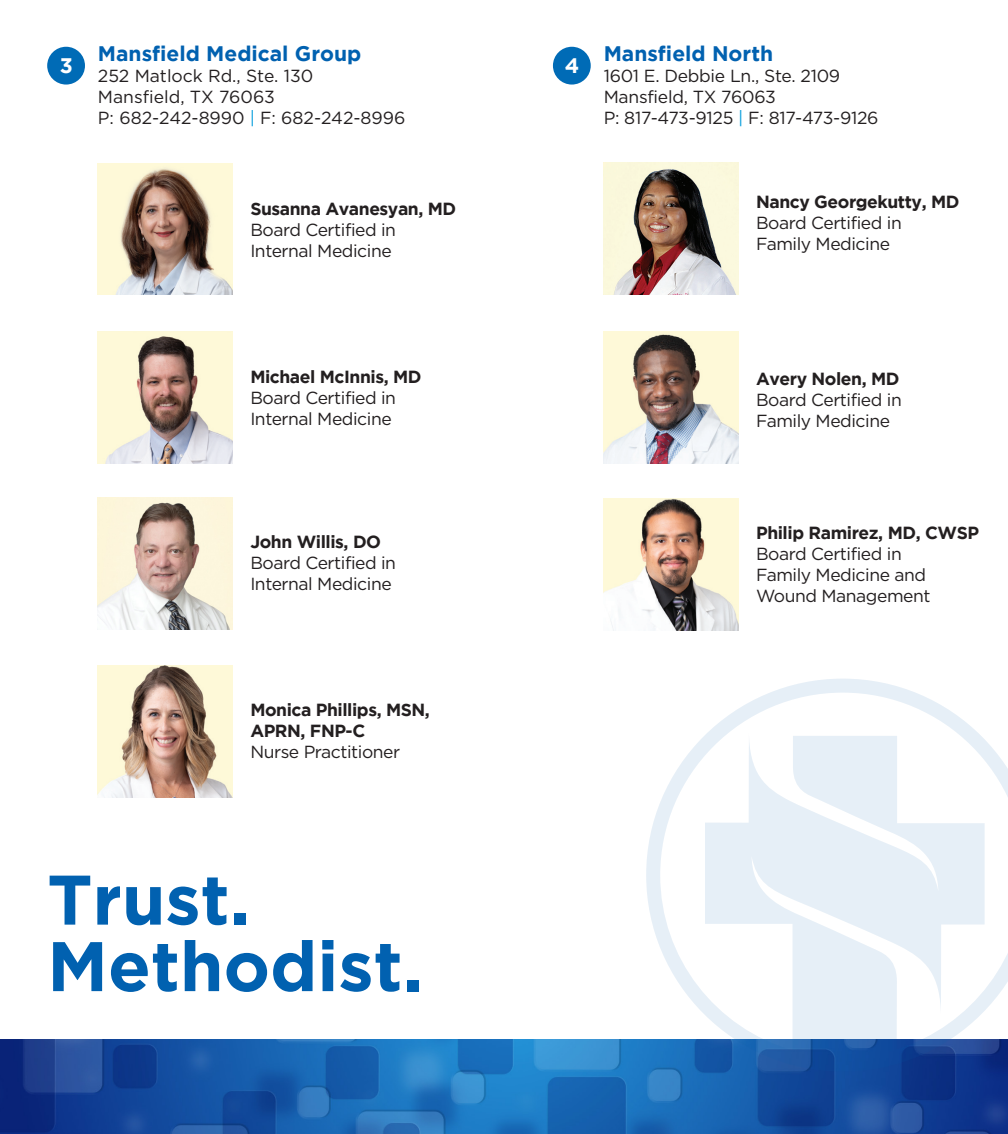
<style>
.page{position:relative;width:1008px;height:1134px;background:#fff}
.page>*{position:absolute;margin:0;border:0;box-sizing:border-box;transform-origin:0 0}
.t1{font:700 70px/66.5px "Gotham";color:#0161b0}
.t2{font:700 21px "Gotham";color:#0161b0}
.t3{font:700 21px "Gotham";color:#fff}
.t4{font:17.5px/21px "Gotham";letter-spacing:-.025em;color:#231f20}
.t5{font:700 17.5px/21px "Gotham";letter-spacing:-.025em;color:#231f20}
.t6{font:17.5px/21px "Gotham";color:#231f20}
.s1{color:#069ddc}
</style>
<div class="page">
<img style="left:98px;top:163px;width:135px;height:132px">
<img style="left:98px;top:331px;width:135px;height:133px">
<img style="left:98px;top:498px;width:135px;height:132px">
<img style="left:98px;top:665px;width:135px;height:133px">
<div style="left:47px;top:47px;width:38px;height:38px;background:#006bb6;border-radius:50%"></div>
<img style="left:604px;top:163px;width:135px;height:132px">
<div style="left:553px;top:47px;width:38px;height:38px;background:#006bb6;border-radius:50%"></div>
<img style="left:0;top:1040px;width:1008px;height:94px">
<svg style="left:646px;top:679px;width:362px;height:393px"></svg>
<img style="left:604px;top:331px;width:135px;height:133px">
<img style="left:604px;top:499px;width:135px;height:132px">
<p class="t3" style="left:60px;top:53px;width:15px">3</p>
<p class="t2" style="left:98px;top:41px;width:265px">Mansfield Medical Group</p>
<p class="t6" style="left:98px;top:65px;width:309px">252 Matlock Rd., Ste. 130<br>Mansfield, TX 76063<br>P: 682-242-8990 <span class="s1">|</span> F: 682-242-8996</p>
<p class="t5" style="left:250px;top:197px;width:207px">Susanna Avanesyan, MD</p>
<p class="t4" style="left:250px;top:219px;width:147px">Board Certified in<br>Internal Medicine</p>
<p class="t5" style="left:250px;top:366px;width:173px">Michael McInnis, MD</p>
<p class="t4" style="left:250px;top:387px;width:147px">Board Certified in<br>Internal Medicine</p>
<p class="t5" style="left:250px;top:531px;width:132px">John Willis, DO</p>
<p class="t4" style="left:250px;top:552px;width:147px">Board Certified in<br>Internal Medicine</p>
<p class="t5" style="left:250px;top:699px;width:181px">Monica Phillips, MSN,<br>APRN, FNP-C</p>
<p class="t4" style="left:250px;top:741px;width:151px">Nurse Practitioner</p>
<h1 class="t1" style="left:47px;top:865px;width:377px">Trust.<br>Methodist.</h1>
<p class="t3" style="left:565px;top:53px;width:16px">4</p>
<p class="t2" style="left:604px;top:41px;width:171px">Mansfield North</p>
<p class="t4" style="left:604px;top:65px;width:276px">1601 E. Debbie Ln., Ste. 2109<br>Mansfield, TX 76063<br>P: 817-473-9125 <span class="s1">|</span> F: 817-473-9126</p>
<p class="t5" style="left:756px;top:191px;width:205px">Nancy Georgekutty, MD</p>
<p class="t4" style="left:756px;top:212px;width:147px">Board Certified in<br>Family Medicine</p>
<p class="t5" style="left:756px;top:368px;width:145px">Avery Nolen, MD</p>
<p class="t4" style="left:756px;top:389px;width:147px">Board Certified in<br>Family Medicine</p>
<p class="t5" style="left:756px;top:522px;width:225px">Philip Ramirez, MD, CWSP</p>
<p class="t4" style="left:756px;top:543px;width:176px">Board Certified in<br>Family Medicine and<br>Wound Management</p>
</div>
